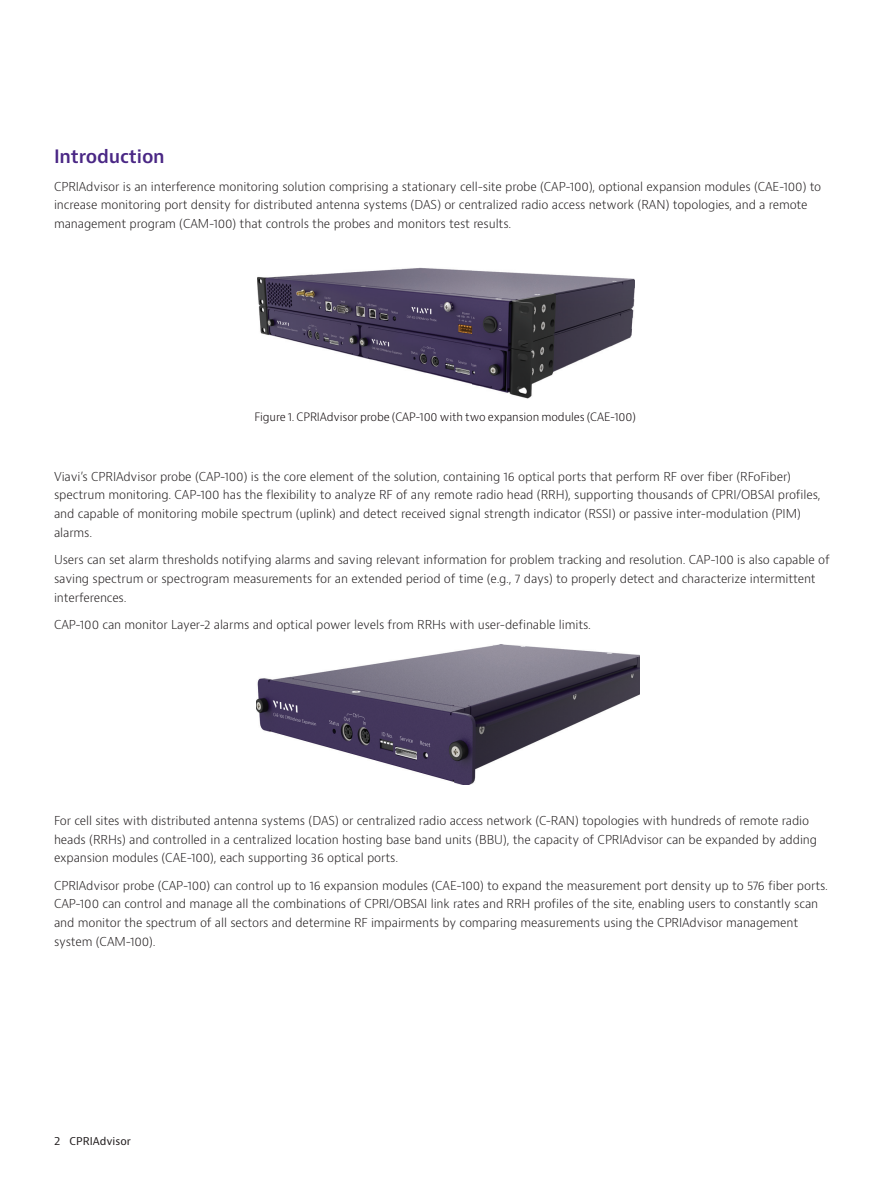
<style>
.page{position:relative;width:893px;height:1191px;background:#fff}
.page>*{position:absolute;margin:0;border:0;box-sizing:border-box;transform-origin:0 0}
.t1{font:600 18px "Bernino Sans";letter-spacing:-.01em;color:#4a2785}
.t2{font:300 12px/18.8px "Bernino Sans";letter-spacing:-.01em;color:#231f20}
.t3{font:300 11.25px "Bernino Sans";letter-spacing:-.01em;color:#110a0c}
.t4{font:10.5px "Bernino Sans";color:#231f20}
</style>
<div class="page">
<img style="left:256px;top:644px;width:383px;height:140px">
<img style="left:257px;top:268px;width:378px;height:130px">
<h1 class="t1" style="left:54px;top:145px;width:112px">Introduction</h1>
<p class="t2" style="left:54px;top:177px;width:769px">CPRIAdvisor is an interference monitoring solution comprising a stationary cell-site probe (CAP-100), optional expansion modules (CAE-100) to increase monitoring port density for distributed antenna systems (DAS) or centralized radio access network (RAN) topologies, and a remote management program (CAM-100) that controls the probes and monitors test results.</p>
<p class="t3" style="left:254px;top:409px;width:383px">Figure 1. CPRIAdvisor probe (CAP-100 with two expansion modules (CAE-100)</p>
<p class="t2" style="left:54px;top:467px;width:768px">Viavi’s CPRIAdvisor probe (CAP-100) is the core element of the solution, containing 16 optical ports that perform RF over fiber (RFoFiber) spectrum monitoring. CAP-100 has the flexibility to analyze RF of any remote radio head (RRH), supporting thousands of CPRI/OBSAI profiles, and capable of monitoring mobile spectrum (uplink) and detect received signal strength indicator (RSSI) or passive inter-modulation (PIM) alarms.</p>
<p class="t2" style="left:54px;top:550px;width:777px">Users can set alarm thresholds notifying alarms and saving relevant information for problem tracking and resolution. CAP-100 is also capable of saving spectrum or spectrogram measurements for an extended period of time (e.g., 7 days) to properly detect and characterize intermittent interferences.</p>
<p class="t2" style="left:54px;top:615px;width:538px">CAP-100 can monitor Layer-2 alarms and optical power levels from RRHs with user-definable limits.</p>
<p class="t2" style="left:54px;top:811px;width:764px">For cell sites with distributed antenna systems (DAS) or centralized radio access network (C-RAN) topologies with hundreds of remote radio heads (RRHs) and controlled in a centralized location hosting base band units (BBU), the capacity of CPRIAdvisor can be expanded by adding expansion modules (CAE-100), each supporting 36 optical ports.</p>
<p class="t2" style="left:54px;top:876px;width:775px">CPRIAdvisor probe (CAP-100) can control up to 16 expansion modules (CAE-100) to expand the measurement port density up to 576 fiber ports.<br>CAP-100 can control and manage all the combinations of CPRI/OBSAI link rates and RRH profiles of the site, enabling users to constantly scan and monitor the spectrum of all sectors and determine RF impairments by comparing measurements using the CPRIAdvisor management system (CAM-100).</p>
<p class="t4" style="left:54px;top:1134px;width:78px">2 CPRIAdvisor</p>
</div>
